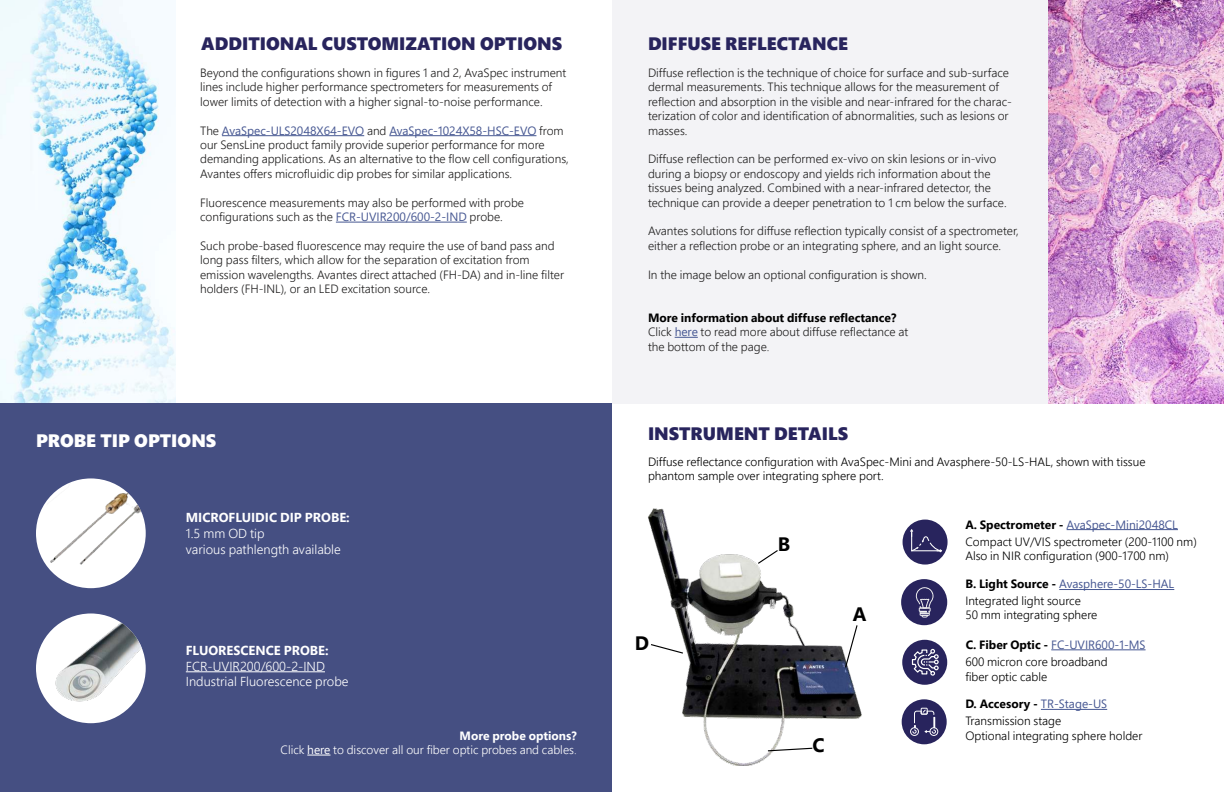
<style>
.page{position:relative;width:1224px;height:792px;background:#fff}
.page>*{position:absolute;margin:0;border:0;box-sizing:border-box;transform-origin:0 0}
.t1{font:700 19.4px "Segoe Pro";color:#000}
.t2{font:900 18px "Segoe Pro";color:#28245d}
.t3{font:900 18px "Segoe Pro";color:#fff}
.t4{font:300 13px/15.6px "Segoe Pro";color:#fff}
.t5{font:700 13px "Segoe Pro";color:#fff}
.t6{font:300 12px/14.4px "Segoe Pro";color:#201f1f}
.t7{font:300 12px/14.4px "Segoe Pro";color:#000}
.t8{font:300 12px/14.4px "Segoe Pro";color:#fff;text-align:right}
.s1{font-weight:400;color:#465792}
.s2{font-weight:700}
.s3{font-weight:400}
.s4{font-style:inherit}
.s5{font-weight:700;color:#000}
.s6{color:#000}
</style>
<div class="page">
<div style="left:612px;top:0;width:612px;height:404px;background:#f3f3f6"></div>
<img style="left:0;top:0;width:176px;height:404px">
<img style="left:1048px;top:0;width:176px;height:404px">
<div style="left:0;top:404px;width:612px;height:388px;background:#454f82"></div>
<hr style="left:186px;top:671px;width:139px;height:1px;background:#fff">
<svg style="left:307px;top:755px;width:23px;height:1px"></svg>
<svg style="left:675px;top:337px;width:23px;height:1px"></svg>
<hr style="left:222px;top:135px;width:142px;height:1px;background:#465792">
<hr style="left:389px;top:135px;width:147px;height:1px;background:#465792">
<hr style="left:336px;top:222px;width:131px;height:1px;background:#465792">
<img style="left:648px;top:508px;width:214px;height:257px">
<svg style="left:650px;top:643px;width:34px;height:11px"></svg>
<svg style="left:757px;top:549px;width:22px;height:16px"></svg>
<svg style="left:844px;top:624px;width:14px;height:45px"></svg>
<svg style="left:767px;top:747px;width:47px;height:5px"></svg>
<hr style="left:1059px;top:589px;width:115px;height:1px;background:#465792">
<hr style="left:1051px;top:649px;width:95px;height:1px;background:#465792">
<hr style="left:1041px;top:709px;width:66px;height:1px;background:#465792">
<div style="left:902px;top:640px;width:45px;height:45px;background:#28245d;border-radius:50%"></div>
<svg style="left:911px;top:648px;width:28px;height:28px"></svg>
<div style="left:901px;top:579px;width:46px;height:46px;background:#28245d;border-radius:50%"></div>
<svg style="left:916px;top:587px;width:18px;height:31px"></svg>
<div style="left:903px;top:520px;width:45px;height:45px;background:#28245d;border-radius:50%"></div>
<svg style="left:910px;top:529px;width:32px;height:23px"></svg>
<div style="left:902px;top:699px;width:45px;height:45px;background:#28245d;border-radius:50%"></div>
<svg style="left:910px;top:708px;width:28px;height:28px"></svg>
<hr style="left:1067px;top:529px;width:111px;height:1px;background:#465792">
<div style="left:36px;top:478px;width:110px;height:110px;background:#fff;border-radius:50%"></div>
<img style="left:46px;top:483px;width:96px;height:89px">
<div style="left:36px;top:613px;width:110px;height:110px;background:#fff;border-radius:50%"></div>
<img style="left:54px;top:613px;width:92px;height:90px">
<h2 class="t2" style="left:201px;top:36px;width:362px">ADDITIONAL CUSTOMIZATION OPTIONS</h2>
<p class="t6" style="left:200px;top:65px;width:368px">Beyond the configurations shown in figures 1 and 2, AvaSpec instrument lines include higher performance spectrometers for measurements of lower limits of detection with a higher signal-to-noise performance.</p>
<p class="t6" style="left:200px;top:124px;width:370px">The <span class="s1">AvaSpec-ULS2048X64-EVO</span> and <span class="s1">AvaSpec-1024X58-HSC-EVO</span> from our SensLine product family provide superior performance for more demanding applications. As an alternative to the flow cell configurations, Avantes offers microfluidic dip probes for similar applications.</p>
<p class="t6" style="left:200px;top:195px;width:325px">Fluorescence measurements may also be performed with probe configurations such as the <span class="s1">FCR-UVIR200/600-2-IND</span> probe.</p>
<p class="t6" style="left:200px;top:238px;width:365px">Such probe-based fluorescence may require the use of band pass and long pass filters, which allow for the separation of excitation from emission wavelengths. Avantes direct attached (FH-DA) and in-line filter holders (FH-INL), or an LED excitation source.</p>
<h2 class="t3" style="left:36px;top:433px;width:182px">PROBE TIP OPTIONS</h2>
<p class="t5" style="left:186px;top:513px;width:165px">MICROFLUIDIC DIP PROBE:</p>
<p class="t4" style="left:186px;top:525px;width:157px">1.5 mm OD tip<br>various pathlength available</p>
<p class="t5" style="left:186px;top:645px;width:144px">FLUORESCENCE PROBE:</p>
<p class="t4" style="left:186px;top:658px;width:164px">FCR-UVIR200/600-2-IND<br>Industrial Fluorescence probe</p>
<p class="t8" style="left:281px;top:728px;width:298px"><span class="s2">More probe options?<br></span>Click <span class="s3">here</span> to discover all our fiber optic probes and cables<span class="s4">.</span></p>
<h2 class="t2" style="left:648px;top:36px;width:202px">DIFFUSE REFLECTANCE</h2>
<p class="t6" style="left:648px;top:65px;width:366px">Diffuse reflection is the technique of choice for surface and sub-surface dermal measurements. This technique allows for the measurement of reflection and absorption in the visible and near-infrared for the charac&shy;terization of color and identification of abnormalities, such as lesions or masses.</p>
<p class="t6" style="left:648px;top:152px;width:360px">Diffuse reflection can be performed ex-vivo on skin lesions or in-vivo during a biopsy or endoscopy and yields rich information about the tissues being analyzed. Combined with a near-infrared detector, the technique can provide a deeper penetration to 1 cm below the surface.</p>
<p class="t6" style="left:648px;top:224px;width:372px">Avantes solutions for diffuse reflection typically consist of a spectrometer, either a reflection probe or an integrating sphere, and an light source.</p>
<p class="t6" style="left:648px;top:267px;width:280px">In the image below an optional configuration is shown.</p>
<p class="t6" style="left:648px;top:310px;width:262px"><span class="s5">More information about diffuse reflectance?<br></span>Click <span class="s1">here</span> to read more about diffuse reflectance at the bottom of the page<span class="s6">.</span></p>
<h2 class="t2" style="left:648px;top:426px;width:202px">INSTRUMENT DETAILS</h2>
<p class="t7" style="left:648px;top:454px;width:499px">Diffuse reflectance configuration with AvaSpec-Mini and Avasphere-50-LS-HAL, shown with tissue phantom sample over integrating sphere port.</p>
<h1 class="t1" style="left:635px;top:636px;width:16px">D</h1>
<h1 class="t1" style="left:778px;top:536px;width:14px">B</h1>
<h1 class="t1" style="left:853px;top:606px;width:15px">A</h1>
<h1 class="t1" style="left:812px;top:738px;width:14px">C</h1>
<p class="t7" style="left:965px;top:515px;width:233px;line-height:17.2px"><span class="s2">A. Spectrometer -</span> <span class="s1">AvaSpec-Mini2048CL<br></span>Compact UV/VIS spectrometer (200-1100 nm)</p>
<p class="t7" style="left:965px;top:548px;width:205px">Also in NIR configuration (900-1700 nm)</p>
<p class="t7" style="left:965px;top:576px;width:210px;line-height:16.2px"><span class="s2">B. Light Source -</span> <span class="s1">Avasphere-50-LS-HAL<br></span>Integrated light source</p>
<p class="t7" style="left:965px;top:607px;width:134px">50 mm integrating sphere</p>
<p class="t7" style="left:965px;top:635px;width:182px;line-height:17.7px"><span class="s2">C. Fiber Optic -</span> <span class="s1">FC-UVIR600-1-MS<br></span>600 micron core broadband</p>
<p class="t7" style="left:965px;top:669px;width:83px">fiber optic cable</p>
<p class="t7" style="left:965px;top:697px;width:143px;line-height:17px"><span class="s2">D. Accesory -</span> <span class="s1">TR-Stage-US<br></span>Transmission stage</p>
<p class="t7" style="left:965px;top:729px;width:179px">Optional integrating sphere holder</p>
</div>
